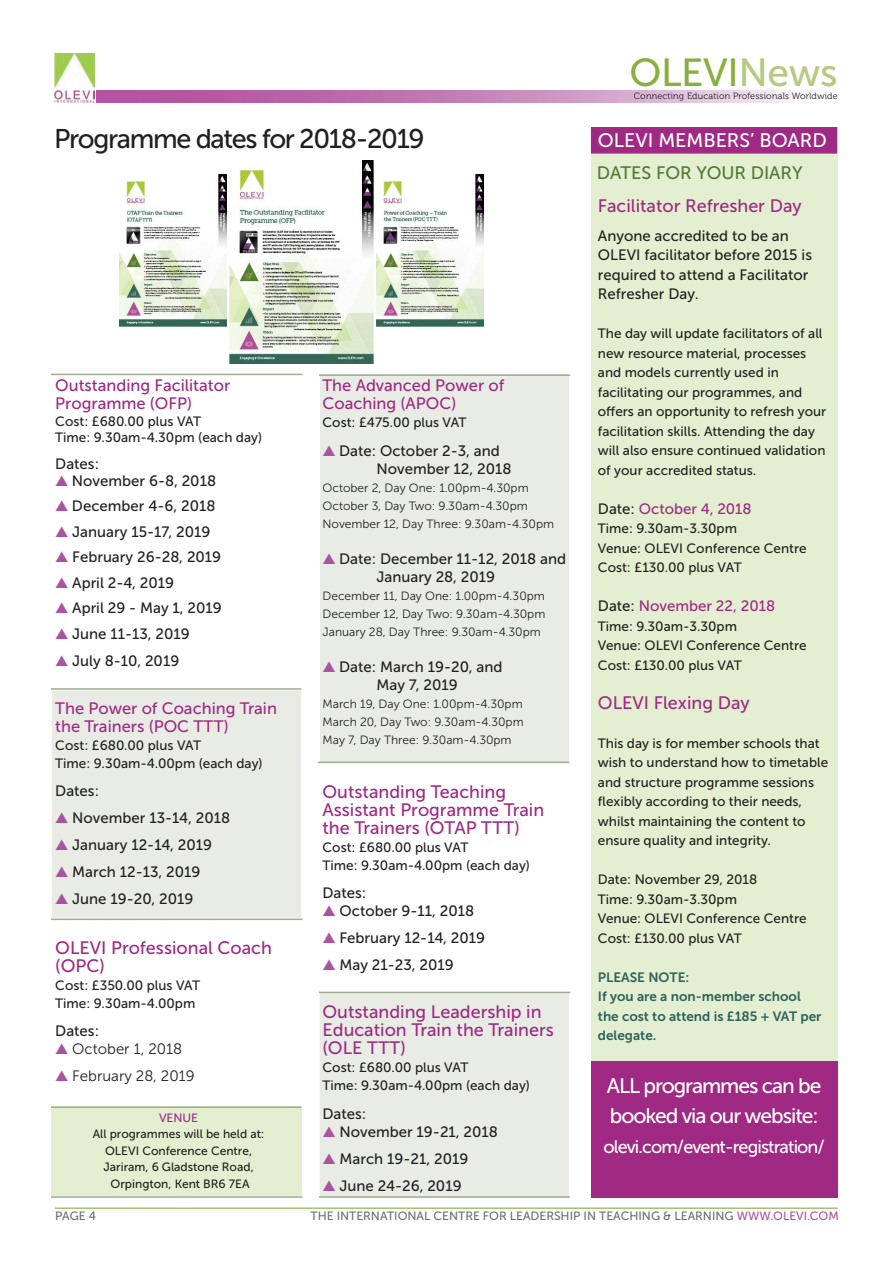
<style>
.page{position:relative;width:893px;height:1263px;background:#fff}
.page>*{position:absolute;margin:0;border:0;box-sizing:border-box;transform-origin:0 0}
.t1{font:39px "Museo Sans 500";letter-spacing:-.01em;color:#8aaf3f}
.t2{font:27px "Museo Sans 500";letter-spacing:-.05em;color:#231f20}
.t3{font:21px/30px "Museo Sans 500";letter-spacing:-.05em;color:#fff}
.t4{font:19.5px "Museo Sans 500";color:#fff}
.t5{font:18px/18px "Museo Sans 500";color:#9f2983}
.t6{font:18px "Museo Sans 500";letter-spacing:-.05em;color:#fff}
.t7{font:18px "Museo Sans 500";color:#517937}
.t8{font:16.5px/18px "Museo Sans 500";color:#9f2983}
.t9{font:15px/19.5px "Museo Sans 500";color:#231f20}
.t10{font:15px "Museo Sans 500";color:#9f2983}
.t11{font:15px "Museo Sans 300";color:#231f20}
.t12{font:13.5px/19.5px "Museo Sans 500";color:#231f20}
.t13{font:13.5px/19.5px "Museo Sans 700";color:#2f625d}
.t14{font:12px "Museo Sans 300";color:#231f20}
.t15{font:12px/16.5px "Museo Sans 500";color:#231f20;text-align:center}
.t16{font:12px "Museo Sans 500";color:#6c6d70}
.t17{font:12px "Museo Sans 500";color:#9f2983}
.t18{font:9.15px "Museo 300";letter-spacing:.02em;color:#231f20}
.s1{color:#aa54a1}
.s2{color:#b6ca84}
.s3{color:#231f20}
.s4{color:#b254a1}
</style>
<div class="page">
<hr style="left:55px;top:1207px;width:783px;height:2px;background:#8aaf3f">
<svg style="left:96px;top:91px;width:699px;height:11px"></svg>
<img style="left:54px;top:54px;width:41px;height:49px">
<div style="left:51px;top:1106px;width:251px;height:90px;background:#e3efd0"></div>
<div style="left:319px;top:991px;width:251px;height:207px;background:#e9ece5;border:1px solid #fff"></div>
<div style="left:319px;top:374px;width:251px;height:389px;background:#e9ece5;border:1px solid #fff"></div>
<div style="left:51px;top:690px;width:251px;height:228px;background:#e9ece5;border:1px solid #fff"></div>
<div style="left:591px;top:128px;width:247px;height:961px;background:#e3efd0"></div>
<img style="left:119px;top:160px;width:365px;height:204px">
<div style="left:591px;top:127px;width:246px;height:27px;background:#9f2983;border:2px solid #9f2983"></div>
<div style="left:591px;top:1061px;width:247px;height:137px;background:#9f2983"></div>
<hr style="left:51px;top:374px;width:251px;height:1px;background:#a1aa92">
<hr style="left:51px;top:1106px;width:250px;height:2px;background:#a1aa92">
<hr style="left:51px;top:688px;width:250px;height:2px;background:#a1aa92">
<hr style="left:51px;top:918px;width:251px;height:2px;background:#a1aa92">
<hr style="left:319px;top:992px;width:251px;height:1px;background:#a1aa92">
<hr style="left:318px;top:762px;width:251px;height:1px;background:#a1aa92">
<hr style="left:319px;top:374px;width:251px;height:2px;background:#a1aa92">
<hr style="left:319px;top:1196px;width:251px;height:2px;background:#a1aa92">
<hr style="left:51px;top:1196px;width:251px;height:2px;background:#a1aa92">
<p class="t2" style="left:54px;top:124px;width:372px">Programme dates for 2018-2019</p>
<p class="t8" style="left:55px;top:376px;width:176px">Outstanding Facilitator<br>Programme (OFP)</p>
<p class="t12" style="left:55px;top:411px;width:147px">Cost: £680.00 plus VAT</p>
<p class="t12" style="left:55px;top:428px;width:208px">Time: 9.30am-4.30pm (each day)</p>
<p class="t9" style="left:55px;top:454px;width:45px">Dates:</p>
<p class="t9" style="left:55px;top:471px;width:162px"><span class="s1">▲</span> November 6-8, 2018</p>
<p class="t9" style="left:55px;top:496px;width:162px"><span class="s1">▲</span> December 4-6, 2018</p>
<p class="t9" style="left:55px;top:522px;width:157px"><span class="s1">▲</span> January 15-17, 2019</p>
<p class="t9" style="left:55px;top:547px;width:167px"><span class="s1">▲</span> February 26-28, 2019</p>
<p class="t9" style="left:55px;top:573px;width:120px"><span class="s1">▲</span> April 2-4, 2019</p>
<p class="t9" style="left:55px;top:598px;width:168px"><span class="s1">▲</span> April 29 - May 1, 2019</p>
<p class="t9" style="left:55px;top:624px;width:136px"><span class="s1">▲</span> June 11-13, 2019</p>
<p class="t9" style="left:55px;top:651px;width:126px"><span class="s1">▲</span> July 8-10, 2019</p>
<p class="t8" style="left:55px;top:699px;width:223px">The Power of Coaching Train the Trainers (POC TTT)</p>
<p class="t12" style="left:55px;top:735px;width:147px">Cost: £680.00 plus VAT</p>
<p class="t12" style="left:55px;top:753px;width:209px">Time: 9.30am-4.00pm (each day)</p>
<p class="t9" style="left:55px;top:781px;width:45px">Dates:</p>
<p class="t9" style="left:55px;top:808px;width:176px"><span class="s1">▲</span> November 13-14, 2018</p>
<p class="t9" style="left:55px;top:835px;width:158px"><span class="s1">▲</span> January 12-14, 2019</p>
<p class="t9" style="left:55px;top:862px;width:147px"><span class="s1">▲</span> March 12-13, 2019</p>
<p class="t9" style="left:55px;top:889px;width:140px"><span class="s1">▲</span> June 19-20, 2019</p>
<p class="t5" style="left:55px;top:938px;width:218px">OLEVI Professional Coach (OPC)</p>
<p class="t12" style="left:55px;top:975px;width:146px">Cost: £350.00 plus VAT</p>
<p class="t12" style="left:55px;top:993px;width:142px">Time: 9.30am-4.00pm</p>
<p class="t9" style="left:55px;top:1021px;width:45px">Dates:</p>
<p class="t11" style="left:55px;top:1041px;width:128px"><span class="s1">▲</span> October 1, 2018</p>
<p class="t11" style="left:55px;top:1068px;width:141px"><span class="s1">▲</span> February 28, 2019</p>
<p class="t17" style="left:159px;top:1111px;width:41px">VENUE</p>
<p class="t15" style="left:93px;top:1126px;width:173px">All programmes will be held at:<br>OLEVI Conference Centre,<br>Jariram, 6 Gladstone Road,<br>Orpington, Kent BR6 7EA</p>
<p class="t8" style="left:323px;top:376px;width:183px">The Advanced Power of<br>Coaching (APOC)</p>
<p class="t12" style="left:323px;top:413px;width:146px">Cost: £475.00 plus VAT</p>
<p class="t9" style="left:377px;top:441px;width:137px;line-height:18px;text-indent:-54px"><span class="s1">▲</span> Date: October 2-3, and<br>November 12, 2018</p>
<p class="t14" style="left:323px;top:481px;width:208px">October 2, Day One: 1.00pm-4.30pm</p>
<p class="t14" style="left:323px;top:499px;width:207px">October 3, Day Two: 9.30am-4.30pm</p>
<p class="t14" style="left:323px;top:517px;width:233px">November 12, Day Three: 9.30am-4.30pm</p>
<p class="t9" style="left:377px;top:549px;width:191px;line-height:18px;text-indent:-54px"><span class="s1">▲</span> Date: December 11-12, 2018 and<br>January 28, 2019</p>
<p class="t14" style="left:323px;top:589px;width:224px">December 11, Day One: 1.00pm-4.30pm</p>
<p class="t14" style="left:323px;top:607px;width:224px">December 12, Day Two: 9.30am-4.30pm</p>
<p class="t14" style="left:323px;top:625px;width:220px">January 28, Day Three: 9.30am-4.30pm</p>
<p class="t9" style="left:377px;top:657px;width:127px;line-height:18px;text-indent:-54px"><span class="s1">▲</span> Date: March 19-20, and<br>May 7, 2019</p>
<p class="t14" style="left:323px;top:697px;width:202px">March 19, Day One: 1.00pm-4.30pm</p>
<p class="t14" style="left:323px;top:715px;width:203px">March 20, Day Two: 9.30am-4.30pm</p>
<p class="t14" style="left:323px;top:733px;width:191px">May 7, Day Three: 9.30am-4.30pm</p>
<p class="t5" style="left:323px;top:782px;width:223px">Outstanding Teaching<br>Assistant Programme Train the Trainers (OTAP TTT)</p>
<p class="t12" style="left:323px;top:837px;width:147px">Cost: £680.00 plus VAT</p>
<p class="t12" style="left:323px;top:855px;width:209px">Time: 9.30am-4.00pm (each day)</p>
<p class="t9" style="left:323px;top:883px;width:45px">Dates:</p>
<p class="t9" style="left:323px;top:901px;width:153px"><span class="s1">▲</span> October 9-11, 2018</p>
<p class="t9" style="left:323px;top:928px;width:164px"><span class="s1">▲</span> February 12-14, 2019</p>
<p class="t9" style="left:323px;top:955px;width:133px"><span class="s1">▲</span> May 21-23, 2019</p>
<p class="t5" style="left:323px;top:1003px;width:233px">Outstanding Leadership in<br>Education Train the Trainers (OLE TTT)</p>
<p class="t12" style="left:323px;top:1058px;width:147px">Cost: £680.00 plus VAT</p>
<p class="t12" style="left:323px;top:1076px;width:209px">Time: 9.30am-4.00pm (each day)</p>
<p class="t9" style="left:323px;top:1104px;width:45px">Dates:</p>
<p class="t9" style="left:323px;top:1122px;width:177px"><span class="s1">▲</span> November 19-21, 2018</p>
<p class="t9" style="left:323px;top:1149px;width:147px"><span class="s1">▲</span> March 19-21, 2019</p>
<p class="t9" style="left:323px;top:1176px;width:141px"><span class="s1">▲</span> June 24-26, 2019</p>
<h1 class="t1" style="left:629px;top:51px;width:210px">OLEVI<span class="s2">News</span></h1>
<p class="t18" style="left:634px;top:91px;width:205px">Connecting Education Professionals Worldwide</p>
<p class="t4" style="left:598px;top:129px;width:230px">OLEVI MEMBERS’ BOARD</p>
<p class="t7" style="left:597px;top:163px;width:207px">DATES FOR YOUR DIARY</p>
<p class="t5" style="left:598px;top:197px;width:205px">Facilitator Refresher Day</p>
<p class="t9" style="left:598px;top:226px;width:216px">Anyone accredited to be an<br>OLEVI facilitator before 2015 is required to attend a Facilitator<br>Refresher Day.</p>
<p class="t12" style="left:598px;top:324px;width:230px">The day will update facilitators of all new resource material, processes and models currently used in facilitating our programmes, and offers an opportunity to refresh your facilitation skills. Attending the day will also ensure continued validation of your accredited status.</p>
<p class="t10" style="left:598px;top:500px;width:155px"><span class="s3">Date:</span> October 4, 2018</p>
<p class="t12" style="left:598px;top:519px;width:141px">Time: 9.30am-3.30pm</p>
<p class="t12" style="left:598px;top:538px;width:210px">Venue: OLEVI Conference Centre</p>
<p class="t12" style="left:598px;top:558px;width:145px">Cost: £130.00 plus VAT</p>
<p class="t10" style="left:598px;top:598px;width:179px"><span class="s3">Date:</span> November 22, 2018</p>
<p class="t12" style="left:598px;top:616px;width:141px">Time: 9.30am-3.30pm</p>
<p class="t12" style="left:598px;top:636px;width:210px">Venue: OLEVI Conference Centre</p>
<p class="t12" style="left:598px;top:655px;width:145px">Cost: £130.00 plus VAT</p>
<p class="t5" style="left:598px;top:694px;width:153px">OLEVI Flexing Day</p>
<p class="t12" style="left:598px;top:733px;width:232px">This day is for member schools that wish to understand how to timetable and structure programme sessions flexibly according to their needs, whilst maintaining the content to ensure quality and integrity.</p>
<p class="t12" style="left:598px;top:870px;width:161px">Date: November 29, 2018</p>
<p class="t12" style="left:598px;top:889px;width:141px">Time: 9.30am-3.30pm</p>
<p class="t12" style="left:598px;top:909px;width:210px">Venue: OLEVI Conference Centre</p>
<p class="t12" style="left:598px;top:928px;width:145px">Cost: £130.00 plus VAT</p>
<p class="t13" style="left:598px;top:967px;width:225px">PLEASE NOTE:<br>If you are a non-member school the cost to attend is £185 + VAT per delegate.</p>
<p class="t3" style="left:607px;top:1070px;width:216px">ALL programmes can be booked via our website:</p>
<p class="t6" style="left:603px;top:1137px;width:223px">olevi.com/event-registration/</p>
<p class="t16" style="left:55px;top:1209px;width:42px">PAGE 4</p>
<p class="t16" style="left:311px;top:1209px;width:530px">THE INTERNATIONAL CENTRE FOR LEADERSHIP IN TEACHING &amp; LEARNING <span class="s4">WWW.OLEVI.COM</span></p>
</div>
